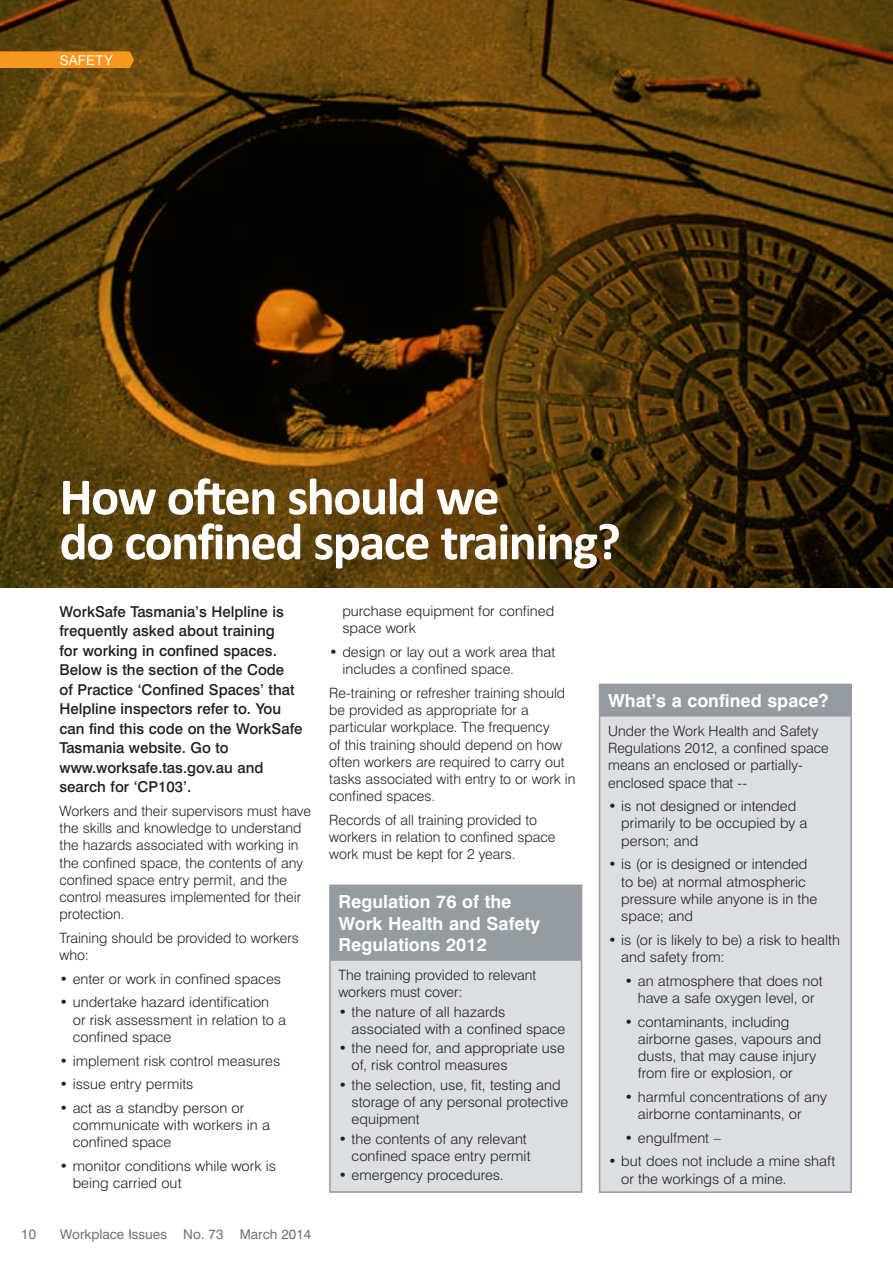
<style>
.page{position:relative;width:893px;height:1263px;background:#fff}
.page>*{position:absolute;margin:0;border:0;box-sizing:border-box;transform-origin:0 0}
.Head{font:700 52.5px/45px "Calibri";letter-spacing:-.03em;color:#fff}
.Subhead_White{font:700 18px/21.6px "Swiss 721 BT";color:#fff}
.Lead_Para{font:500 15px/19.5px "Swiss 721 BT";color:#231f20}
.Body{font:300 14.25px/17.2px "Swiss 721 BT";color:#231f20}
.t1{font:13.5px "Swiss 721 BT";color:#6a747b}
.Article_Flag{font:13.5px "Arial";letter-spacing:.01em;color:#fff}
</style>
<div class="page">
<img style="left:0;top:0;width:893px;height:587px">
<div style="left:330px;top:885px;width:252px;height:75px;background:#959ca1"></div>
<div style="left:330px;top:960px;width:252px;height:232px;background:#dbdee2"></div>
<hr style="left:329px;top:884px;width:253px;height:2px;background:#959ca1">
<hr style="left:329px;top:886px;width:2px;height:73px;background:#959ca1">
<hr style="left:329px;top:959px;width:253px;height:2px;background:#959ca1">
<hr style="left:329px;top:961px;width:2px;height:230px;background:#959ca1">
<hr style="left:581px;top:961px;width:1px;height:230px;background:#959ca1">
<hr style="left:329px;top:1191px;width:253px;height:2px;background:#959ca1">
<div style="left:600px;top:684px;width:251px;height:32px;background:#959ca1"></div>
<div style="left:600px;top:716px;width:251px;height:476px;background:#dbdee2"></div>
<hr style="left:599px;top:684px;width:253px;height:1px;background:#959ca1">
<hr style="left:599px;top:685px;width:1px;height:30px;background:#959ca1">
<hr style="left:850px;top:685px;width:2px;height:30px;background:#959ca1">
<hr style="left:599px;top:715px;width:253px;height:2px;background:#959ca1">
<hr style="left:599px;top:717px;width:1px;height:474px;background:#959ca1">
<hr style="left:850px;top:717px;width:2px;height:474px;background:#959ca1">
<hr style="left:599px;top:1191px;width:253px;height:2px;background:#959ca1">
<svg style="left:0;top:51px;width:134px;height:17px;background:#f1941c"></svg>
<svg style="left:892px;top:51px;width:1px;height:17px"></svg>
<p class="Article_Flag" style="left:60px;top:51px;width:55px">SAFETY</p>
<h1 class="Head" style="left:60px;top:472px;width:563px">How often should we<br>do confined space training?</h1>
<p class="Lead_Para" style="left:60px;top:601px;width:244px">WorkSafe Tasmania’s Helpline is frequently asked about training<br>for working in confined spaces.<br>Below is the section of the Code<br>of Practice ‘Confined Spaces’ that<br>Helpline inspectors refer to. You can find this code on the WorkSafe<br>Tasmania website. Go to www.worksafe.tas.gov.au and search for ‘CP103’.</p>
<p class="Body" style="left:60px;top:802px;width:253px">Workers and their supervisors must have the skills and knowledge to understand the hazards associated with working in the confined space, the contents of any confined space entry permit, and the control measures implemented for their protection.</p>
<p class="Body" style="left:60px;top:929px;width:241px">Training should be provided to workers who:</p>
<p class="Body" style="left:60px;top:970px;width:223px">• enter or work in confined spaces</p>
<p class="Body" style="left:73px;top:993px;width:215px;text-indent:-13px">• undertake hazard identification<br>or risk assessment in relation to a confined space</p>
<p class="Body" style="left:60px;top:1052px;width:222px">• implement risk control measures</p>
<p class="Body" style="left:60px;top:1075px;width:136px">• issue entry permits</p>
<p class="Body" style="left:73px;top:1099px;width:199px;text-indent:-13px">• act as a standby person or communicate with workers in a confined space</p>
<p class="Body" style="left:73px;top:1157px;width:205px;text-indent:-13px">• monitor conditions while work is being carried out</p>
<p class="Body" style="left:342px;top:602px;width:213px">purchase equipment for confined space work</p>
<p class="Body" style="left:342px;top:643px;width:215px;text-indent:-13px">• design or lay out a work area that includes a confined space.</p>
<p class="Body" style="left:329px;top:684px;width:248px">Re-training or refresher training should be provided as appropriate for a particular workplace. The frequency<br>of this training should depend on how often workers are required to carry out tasks associated with entry to or work in confined spaces.</p>
<p class="Body" style="left:329px;top:811px;width:228px">Records of all training provided to workers in relation to confined space work must be kept for 2 years.</p>
<h2 class="Subhead_White" style="left:338px;top:891px;width:203px">Regulation 76 of the<br>Work Health and Safety<br>Regulations 2012</h2>
<p class="Body" style="left:338px;top:966px;width:200px">The training provided to relevant workers must cover:</p>
<p class="Body" style="left:352px;top:1003px;width:215px;text-indent:-13px">• the nature of all hazards associated with a confined space</p>
<p class="Body" style="left:352px;top:1039px;width:215px;text-indent:-13px">• the need for, and appropriate use of, risk control measures</p>
<p class="Body" style="left:352px;top:1076px;width:218px;text-indent:-13px">• the selection, use, fit, testing and storage of any personal protective equipment</p>
<p class="Body" style="left:338px;top:1130px;width:194px;text-align:right">• the contents of any relevant confined space entry permit</p>
<p class="Body" style="left:338px;top:1166px;width:167px">• emergency procedures.</p>
<h2 class="Subhead_White" style="left:608px;top:690px;width:222px">What’s a confined space?</h2>
<p class="Body" style="left:608px;top:722px;width:222px">Under the Work Health and Safety<br>Regulations 2012, a confined space means an enclosed or partially&shy;enclosed space that --</p>
<p class="Body" style="left:621px;top:797px;width:188px;text-indent:-13px">• is not designed or intended primarily to be occupied by a person; and</p>
<p class="Body" style="left:621px;top:855px;width:198px;text-indent:-13px">• is (or is designed or intended to be) at normal atmospheric pressure while anyone is in the space; and</p>
<p class="Body" style="left:621px;top:931px;width:220px;text-indent:-13px">• is (or is likely to be) a risk to health and safety from:</p>
<p class="Body" style="left:625px;top:972px;width:199px;text-align:center">• an atmosphere that does not have a safe oxygen level, or</p>
<p class="Body" style="left:638px;top:1013px;width:185px;text-indent:-13px">• contaminants, including airborne gases, vapours and dusts, that may cause injury from fire or explosion, or</p>
<p class="Body" style="left:638px;top:1088px;width:191px;text-indent:-13px">• harmful concentrations of any airborne contaminants, or</p>
<p class="Body" style="left:625px;top:1129px;width:98px">• engulfment –</p>
<p class="Body" style="left:621px;top:1152px;width:216px;text-indent:-13px">• but does not include a mine shaft or the workings of a mine.</p>
<p class="t1" style="left:21px;top:1226px;width:16px">10</p>
<p class="t1" style="left:60px;top:1226px;width:252px">Workplace Issues No. 73 March 2014</p>
</div>
